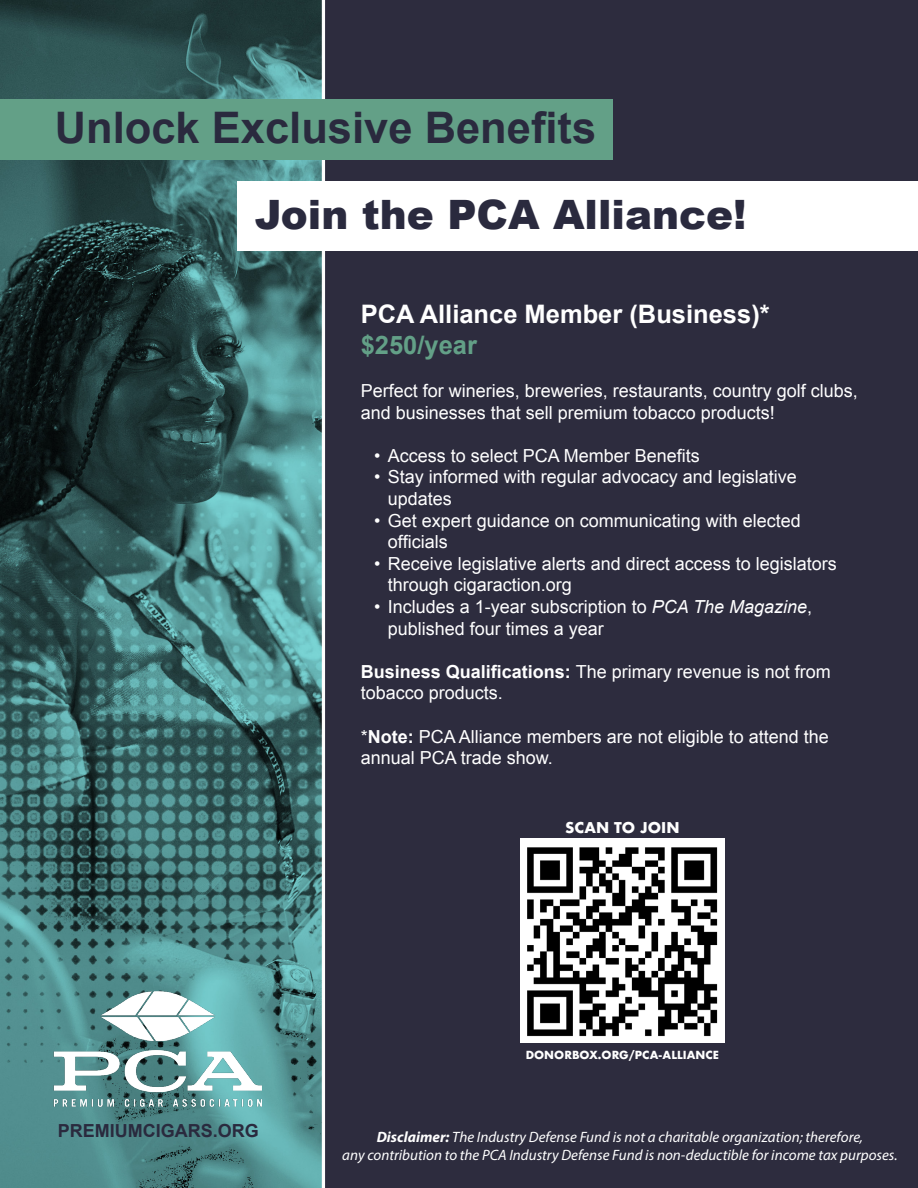
<style>
.page{position:relative;width:918px;height:1188px;background:#fff}
.page>*{position:absolute;margin:0;border:0;box-sizing:border-box;transform-origin:0 0}
.t1{font:700 43.5px "Arial";color:#2a2a3e}
.t2{font:900 40.5px "Arial";color:#2a2a3e}
.t3{font:700 25.5px "Arial";color:#fff}
.t4{font:700 25.5px "Arial";color:#63a087}
.t5{font:18px/21.6px "Arial";color:#fff}
.t6{font:700 18px "Arial";color:#2a2a3e}
.t7{font:italic 15px/18px "Myriad Pro";color:#fff;text-align:center}
.t8{font:700 14.55px "Futura";color:#fff}
.t9{font:700 10.8px "Futura";color:#fff}
.s1{font-style:italic}
.s2{font-weight:700}
</style>
<div class="page">
<img style="left:0;top:0;width:918px;height:1188px">
<img style="left:9px;top:976px;width:299px;height:160px">
<div style="left:0;top:99px;width:612px;height:61px;background:#63a087"></div>
<div style="left:238px;top:181px;width:680px;height:70px;background:#fff"></div>
<img style="left:521px;top:839px;width:203px;height:203px">
<p class="t1" style="left:55px;top:99px;width:543px">Unlock Exclusive Benefits</p>
<p class="t2" style="left:255px;top:185px;width:493px">Join the PCA Alliance!</p>
<p class="t3" style="left:361px;top:297px;width:411px">PCA Alliance Member (Business)*</p>
<p class="t4" style="left:361px;top:328px;width:118px">$250/year</p>
<p class="t5" style="left:361px;top:380px;width:499px">Perfect for wineries, breweries, restaurants, country golf clubs, and businesses that sell premium tobacco products!</p>
<p class="t5" style="left:374px;top:445px;width:327px">• Access to select PCA Member Benefits</p>
<p class="t5" style="left:388px;top:466px;width:411px;text-indent:-14px">• Stay informed with regular advocacy and legislative updates</p>
<p class="t5" style="left:388px;top:510px;width:415px;text-indent:-14px">• Get expert guidance on communicating with elected officials</p>
<p class="t5" style="left:388px;top:553px;width:451px;text-indent:-14px">• Receive legislative alerts and direct access to legislators through cigaraction.org</p>
<p class="t5" style="left:388px;top:596px;width:426px;text-indent:-14px">• Includes a 1-year subscription to <span class="s1">PCA The Magazine</span>, published four times a year</p>
<p class="t5" style="left:361px;top:661px;width:472px"><span class="s2">Business Qualifications:</span> The primary revenue is not from tobacco products.</p>
<p class="t5" style="left:361px;top:726px;width:470px">*<span class="s2">Note:</span> PCA Alliance members are not eligible to attend the annual PCA trade show.</p>
<p class="t8" style="left:565px;top:817px;width:116px">SCAN TO JOIN</p>
<p class="t6" style="left:58px;top:1119px;width:203px">PREMIUMCIGARS.ORG</p>
<p class="t9" style="left:526px;top:1047px;width:195px">DONORBOX.ORG/PCA-ALLIANCE</p>
<p class="t7" style="left:342px;top:1128px;width:557px"><span class="s2">Disclaimer:</span> The Industry Defense Fund is not a charitable organization; therefore,<br>any contribution to the PCA Industry Defense Fund is non-deductible for income tax purposes.</p>
</div>
